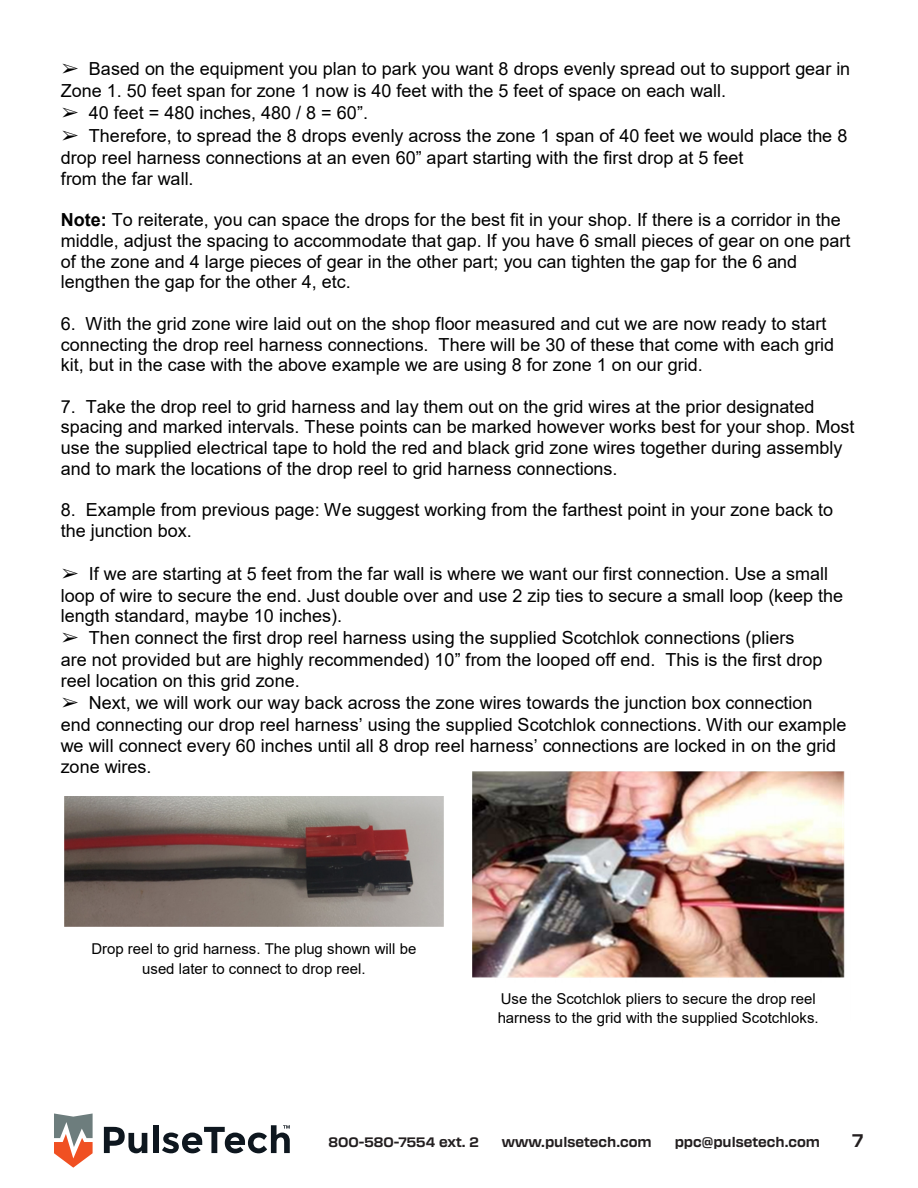
<style>
.page{position:relative;width:918px;height:1188px;background:#fff}
.page>*{position:absolute;margin:0;border:0;box-sizing:border-box;transform-origin:0 0}
.t1{font:18px/20.7px "Arial";color:#000}
.t2{font:700 18px "Transducer";color:#231f20}
.t3{font:15px/19.8px "Arial";color:#000;text-align:center}
.t4{font:700 13.5px "Transducer";color:#231f20}
.s1{font-family:"MS Gothic"}
.s2{font-weight:700}
</style>
<div class="page">
<svg style="left:104px;top:1127px;width:43px;height:26px"></svg>
<div style="left:153px;top:1125px;width:5px;height:28px;background:#0e171f"></div>
<svg style="left:54px;top:1113px;width:39px;height:55px"></svg>
<svg style="left:162px;top:1125px;width:128px;height:28px"></svg>
<img style="left:64px;top:796px;width:380px;height:130px">
<img style="left:472px;top:772px;width:373px;height:206px">
<p class="t1" style="left:61px;top:59px;width:791px;line-height:21.9px"><span class="s1">➢</span> Based on the equipment you plan to park you want 8 drops evenly spread out to support gear in<br>Zone 1. 50 feet span for zone 1 now is 40 feet with the 5 feet of space on each wall.</p>
<p class="t1" style="left:61px;top:104px;width:309px"><span class="s1">➢</span> 40 feet = 480 inches, 480 / 8 = 60”.</p>
<p class="t1" style="left:61px;top:127px;width:788px;line-height:21.3px"><span class="s1">➢</span> Therefore, to spread the 8 drops evenly across the zone 1 span of 40 feet we would place the 8 drop reel harness connections at an even 60” apart starting with the first drop at 5 feet<br>from the far wall.</p>
<p class="t1" style="left:61px;top:211px;width:791px"><span class="s2">Note:</span> To reiterate, you can space the drops for the best fit in your shop. If there is a corridor in the middle, adjust the spacing to accommodate that gap. If you have 6 small pieces of gear on one part of the zone and 4 large pieces of gear in the other part; you can tighten the gap for the 6 and lengthen the gap for the other 4, etc.</p>
<p class="t1" style="left:61px;top:315px;width:775px">6. With the grid zone wire laid out on the shop floor measured and cut we are now ready to start connecting the drop reel harness connections. There will be 30 of these that come with each grid kit, but in the case with the above example we are using 8 for zone 1 on our grid.</p>
<p class="t1" style="left:61px;top:398px;width:795px">7. Take the drop reel to grid harness and lay them out on the grid wires at the prior designated spacing and marked intervals. These points can be marked however works best for your shop. Most use the supplied electrical tape to hold the red and black grid zone wires together during assembly and to mark the locations of the drop reel to grid harness connections.</p>
<p class="t1" style="left:61px;top:501px;width:774px">8. Example from previous page: We suggest working from the farthest point in your zone back to the junction box.</p>
<p class="t1" style="left:61px;top:564px;width:784px;line-height:21.3px"><span class="s1">➢</span> If we are starting at 5 feet from the far wall is where we want our first connection. Use a small loop of wire to secure the end. Just double over and use 2 zip ties to secure a small loop (keep the length standard, maybe 10 inches).</p>
<p class="t1" style="left:61px;top:629px;width:763px;line-height:21.3px"><span class="s1">➢</span> Then connect the first drop reel harness using the supplied Scotchlok connections (pliers are not provided but are highly recommended) 10” from the looped off end. This is the first drop reel location on this grid zone.</p>
<p class="t1" style="left:61px;top:694px;width:787px;line-height:21.1px"><span class="s1">➢</span> Next, we will work our way back across the zone wires towards the junction box connection end connecting our drop reel harness’ using the supplied Scotchlok connections. With our example we will connect every 60 inches until all 8 drop reel harness’ connections are locked in on the grid zone wires.</p>
<p class="t3" style="left:91px;top:940px;width:326px">Drop reel to grid harness. The plug shown will be used later to connect to drop reel.</p>
<p class="t3" style="left:498px;top:990px;width:323px;text-align:left">Use the Scotchlok pliers to secure the drop reel harness to the grid with the supplied Scotchloks.</p>
<p class="t4" style="left:328px;top:1132px;width:152px">800-580-7554 ext. 2</p>
<p class="t4" style="left:502px;top:1132px;width:151px">www.pulsetech.com</p>
<p class="t4" style="left:675px;top:1132px;width:147px">ppc@pulsetech.com</p>
<p class="t2" style="left:850px;top:1127px;width:15px">7<sup>7</sup></p>
</div>
